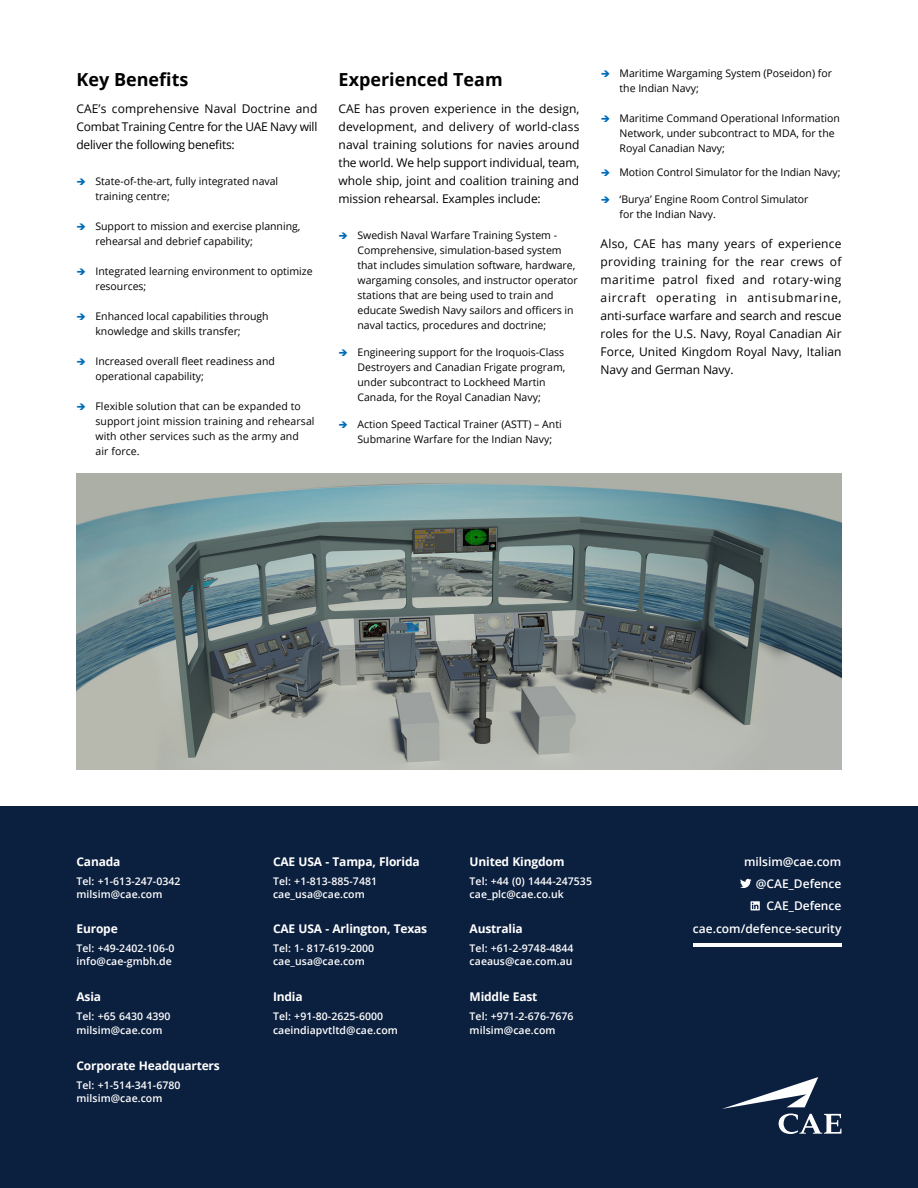
<style>
.page{position:relative;width:918px;height:1188px;background:#fff}
.page>*{position:absolute;margin:0;border:0;box-sizing:border-box;transform-origin:0 0}
.t1{font:700 18px "Open Sans";color:#000}
.t2{font:12px/18px "Open Sans";letter-spacing:-.01em;color:#000;text-align:justify}
.t3{font:700 12px "Open Sans";letter-spacing:-.015em;color:#fff}
.t4{font:600 12px/22.4px "Open Sans";color:#fff;text-align:right}
.t5{font:10.5px/15px "Open Sans";color:#000}
.t6{font:600 10.5px/13.5px "Open Sans";letter-spacing:.005em;color:#fff}
</style>
<div class="page">
<div style="left:0;top:807px;width:918px;height:381px;background:#0b1f3e"></div>
<svg style="left:722px;top:1077px;width:119px;height:57px"></svg>
<hr style="left:693px;top:944px;width:148px;height:3px;background:#fff">
<svg style="left:740px;top:879px;width:12px;height:9px"></svg>
<svg style="left:751px;top:901px;width:9px;height:9px"></svg>
<img style="left:77px;top:473px;width:764px;height:296px">
<h1 class="t1" style="left:77px;top:66px;width:113px">Key Benefits</h1>
<p class="t2" style="left:77px;top:99px;width:242px">CAE’s comprehensive Naval Doctrine and Combat Training Centre for the UAE Navy will deliver the following benefits:</p>
<p class="t5" style="left:95px;top:173px;width:184px">State-of-the-art, fully integrated naval training centre;</p>
<p class="t5" style="left:95px;top:218px;width:207px">Support to mission and exercise planning, rehearsal and debrief capability;</p>
<p class="t5" style="left:95px;top:263px;width:219px">Integrated learning environment to optimize resources;</p>
<p class="t5" style="left:95px;top:308px;width:175px">Enhanced local capabilities through knowledge and skills transfer;</p>
<p class="t5" style="left:95px;top:353px;width:181px">Increased overall fleet readiness and operational capability;</p>
<p class="t5" style="left:95px;top:398px;width:221px">Flexible solution that can be expanded to support joint mission training and rehearsal with other services such as the army and<br>air force.</p>
<h1 class="t1" style="left:339px;top:66px;width:166px">Experienced Team</h1>
<p class="t2" style="left:339px;top:99px;width:242px">CAE has proven experience in the design, development, and delivery of world-class naval training solutions for navies around the world. We help support individual, team, whole ship, joint and coalition training and mission rehearsal. Examples include:</p>
<p class="t5" style="left:358px;top:227px;width:222px">Swedish Naval Warfare Training System - Comprehensive, simulation-based system that includes simulation software, hardware, wargaming consoles, and instructor operator stations that are being used to train and educate Swedish Navy sailors and officers in naval tactics, procedures and doctrine;</p>
<p class="t5" style="left:358px;top:344px;width:209px">Engineering support for the Iroquois-Class Destroyers and Canadian Frigate program, under subcontract to Lockheed Martin Canada, for the Royal Canadian Navy;</p>
<p class="t5" style="left:358px;top:416px;width:206px">Action Speed Tactical Trainer (ASTT) – Anti<br>Submarine Warfare for the Indian Navy;</p>
<p class="t5" style="left:620px;top:65px;width:214px">Maritime Wargaming System (Poseidon) for the Indian Navy;</p>
<p class="t5" style="left:620px;top:110px;width:222px">Maritime Command Operational Information<br>Network, under subcontract to MDA, for the<br>Royal Canadian Navy;</p>
<p class="t5" style="left:620px;top:164px;width:222px">Motion Control Simulator for the Indian Navy;</p>
<p class="t5" style="left:620px;top:191px;width:190px">‘Burya’ Engine Room Control Simulator for the Indian Navy.</p>
<p class="t2" style="left:601px;top:234px;width:242px">Also, CAE has many years of experience providing training for the rear crews of maritime patrol fixed and rotary-wing aircraft operating in antisubmarine, anti-surface warfare and search and rescue roles for the U.S. Navy, Royal Canadian Air Force, United Kingdom Royal Navy, Italian Navy and German Navy.</p>
<p class="t3" style="left:77px;top:853px;width:45px">Canada</p>
<p class="t6" style="left:77px;top:874px;width:106px">Tel: +1-613-247-0342 milsim@cae.com</p>
<p class="t3" style="left:77px;top:920px;width:43px">Europe</p>
<p class="t6" style="left:77px;top:941px;width:99px">Tel: +49-2402-106-0 info@cae-gmbh.de</p>
<p class="t3" style="left:77px;top:988px;width:26px">Asia</p>
<p class="t6" style="left:77px;top:1009px;width:96px">Tel: +65 6430 4390 milsim@cae.com</p>
<p class="t3" style="left:77px;top:1057px;width:145px">Corporate Headquarters</p>
<p class="t6" style="left:77px;top:1078px;width:106px">Tel: +1-514-341-6780 milsim@cae.com</p>
<p class="t3" style="left:273px;top:853px;width:148px">CAE USA - Tampa, Florida</p>
<p class="t6" style="left:273px;top:874px;width:106px">Tel: +1-813-885-7481 cae_usa@cae.com</p>
<p class="t3" style="left:273px;top:920px;width:156px">CAE USA - Arlington, Texas</p>
<p class="t6" style="left:273px;top:941px;width:103px">Tel: 1- 817-619-2000 cae_usa@cae.com</p>
<p class="t3" style="left:273px;top:988px;width:31px">India</p>
<p class="t6" style="left:273px;top:1009px;width:126px">Tel: +91-80-2625-6000 caeindiapvtltd@cae.com</p>
<p class="t3" style="left:470px;top:853px;width:96px">United Kingdom</p>
<p class="t6" style="left:470px;top:874px;width:124px">Tel: +44 (0) 1444-247535 cae_plc@cae.co.uk</p>
<p class="t3" style="left:470px;top:920px;width:55px">Australia</p>
<p class="t6" style="left:470px;top:941px;width:106px">Tel: +61-2-9748-4844 caeaus@cae.com.au</p>
<p class="t3" style="left:470px;top:988px;width:69px">Middle East</p>
<p class="t6" style="left:470px;top:1009px;width:106px">Tel: +971-2-676-7676 milsim@cae.com</p>
<p class="t4" style="left:744px;top:850px;width:99px">milsim@cae.com</p>
<p class="t4" style="left:756px;top:872px;width:87px">@CAE_Defence<br>CAE_Defence</p>
<p class="t4" style="left:693px;top:917px;width:150px">cae.com/defence-security</p>
</div>
